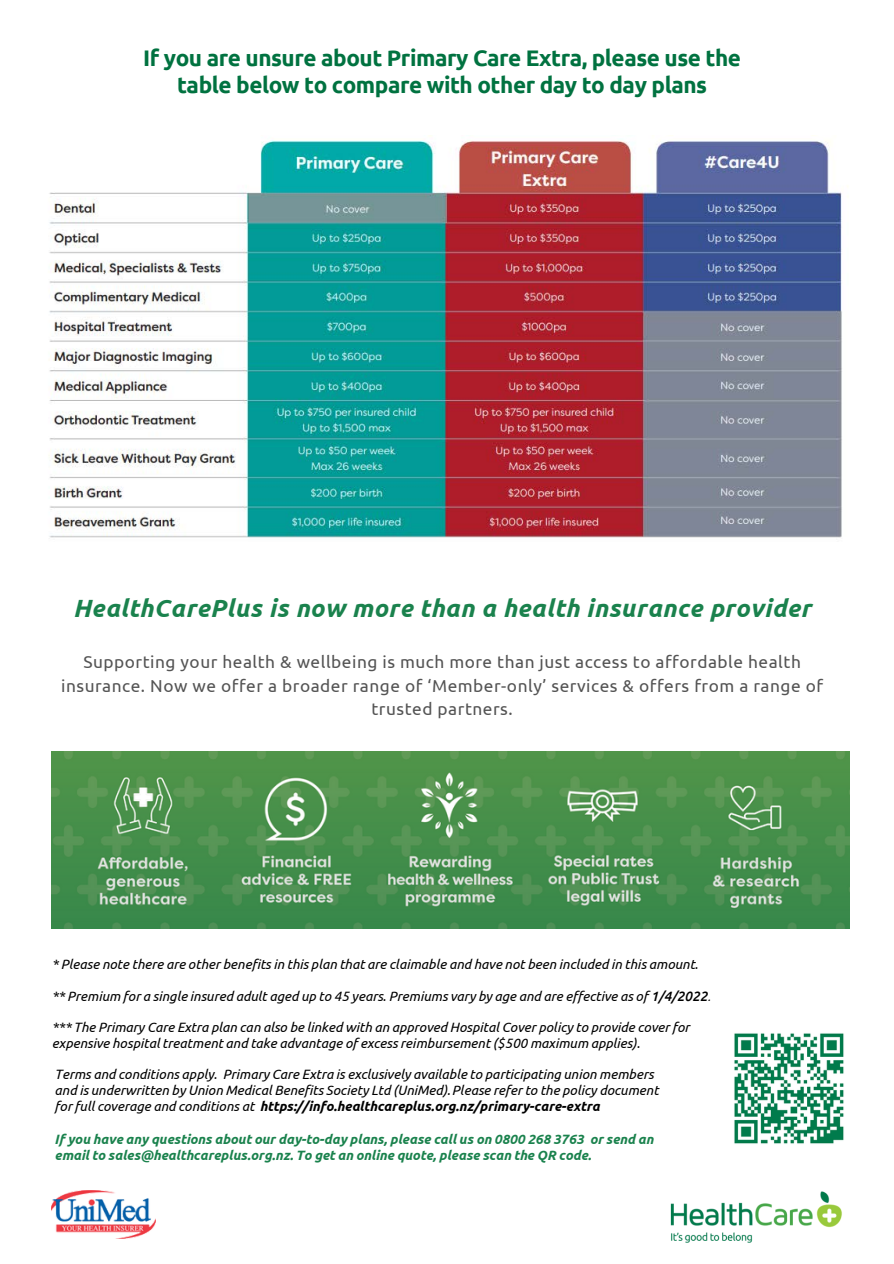
<style>
.page{position:relative;width:894px;height:1264px;background:#fff}
.page>*{position:absolute;margin:0;border:0;box-sizing:border-box;transform-origin:0 0}
.t1{font:italic 700 24.9px "Ubuntu";letter-spacing:.02em;color:#1a824d}
.t2{font:700 22.5px/27px "Ubuntu";letter-spacing:-.02em;color:#007240;text-align:center}
.t3{font:17.25px/23.7px "Ubuntu";letter-spacing:.03em;color:#545454;text-align:center}
.t4{font:italic 13.5px/16px "Ubuntu";color:#000}
.t5{font:italic 700 13.5px/16px "Ubuntu";color:#1a824d}
.s1{font-weight:500}
.s2{font-weight:300}
.s3{font-weight:700}
</style>
<div class="page">
<img style="left:49px;top:140px;width:799px;height:398px">
<img style="left:52px;top:1190px;width:104px;height:48px">
<img style="left:670px;top:1191px;width:172px;height:52px">
<img style="left:734px;top:1033px;width:110px;height:111px">
<img style="left:52px;top:751px;width:797px;height:177px">
<p class="t2" style="left:143px;top:44px;width:599px">If you are unsure about Primary Care Extra, please use the table below to compare with other day to day plans</p>
<p class="t1" style="left:73px;top:593px;width:739px">HealthCarePlus is now more than a health insurance provider</p>
<p class="t3" style="left:61px;top:650px;width:763px">Supporting your health &amp; wellbeing is much more than just access to affordable health insurance. Now we offer a broader range of ‘Member-only’ services &amp; offers from a range of trusted partners.</p>
<p class="t4" style="left:52px;top:956px;width:647px">* Please note there are other benefits in this plan that are claimable and have not been included in this amount.</p>
<p class="t4" style="left:52px;top:987px;width:664px">** Premium for a single insured adult aged up to 45 years. Premiums vary by age and are effective as of <span class="s1">1/4/2022</span><span class="s2">.</span></p>
<p class="t4" style="left:52px;top:1018px;width:639px">*** The Primary Care Extra plan can also be linked with an approved Hospital Cover policy to provide cover for expensive hospital treatment and take advantage of excess reimbursement ($500 maximum applies).</p>
<p class="t4" style="left:55px;top:1065px;width:605px">Terms and conditions apply. Primary Care Extra is exclusively available to participating union members and is underwritten by Union Medical Benefits Society Ltd (UniMed). Please refer to the policy document for full coverage and conditions at <span class="s3">https://info.healthcareplus.org.nz/primary-care-extra</span></p>
<p class="t5" style="left:55px;top:1130px;width:600px">If you have any questions about our day-to-day plans, please call us on 0800 268 3763 or send an email to sales@healthcareplus.org.nz. To get an online quote, please scan the QR code.</p>
</div>
